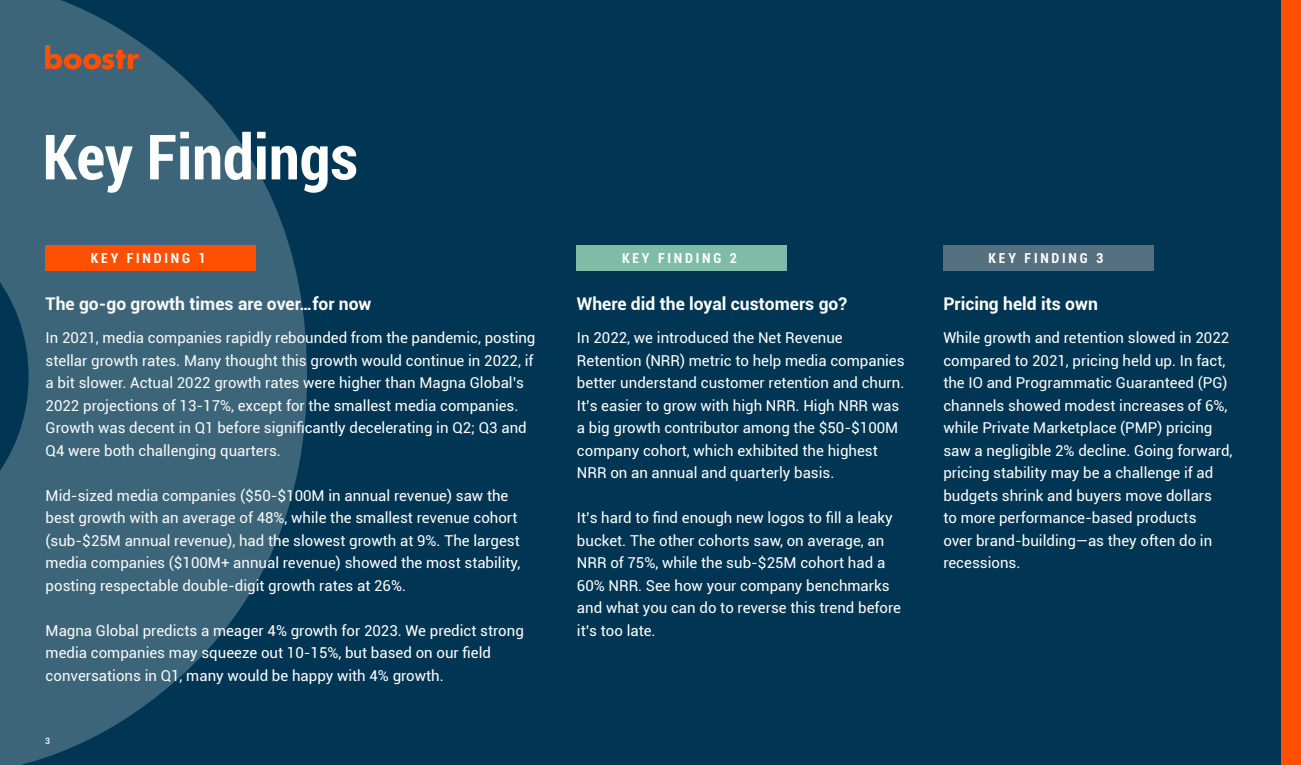
<style>
.page{position:relative;width:1301px;height:765px;background:#fff}
.page>*{position:absolute;margin:0;border:0;box-sizing:border-box;transform-origin:0 0}
.t1{font:700 condensed 62.5px "Roboto";color:#fff}
.t2{font:700 17.5px "Roboto";color:#fff}
.t3{font:15px/22.5px "Roboto";color:#fff}
.t4{font:700 condensed 13.75px "Roboto";letter-spacing:.2em;color:#fff}
.t5{font:500 8.75px "Roboto";color:#fff}
</style>
<div class="page">
<div style="left:0;top:0;width:1281px;height:765px;background:#003653"></div>
<div style="left:1281px;top:0;width:20px;height:765px;background:#fe5000"></div>
<div style="left:577px;top:246px;width:210px;height:25px;background:#7ebca8"></div>
<div style="left:943px;top:246px;width:210px;height:25px;background:#55707e"></div>
<svg style="left:0;top:0;width:307px;height:765px;fill:#3c657a"></svg>
<svg style="left:45px;top:45px;width:94px;height:24px;background:#8f5b45"></svg>
<div style="left:46px;top:246px;width:210px;height:25px;background:#fe5000"></div>
<h1 class="t1" style="left:42px;top:113px;width:317px">Key Findings</h1>
<p class="t4" style="left:91px;top:248px;width:116px">KEY FINDING 1</p>
<p class="t4" style="left:622px;top:248px;width:116px">KEY FINDING 2</p>
<p class="t4" style="left:988px;top:248px;width:116px">KEY FINDING 3</p>
<p class="t2" style="left:46px;top:292px;width:327px">The go-go growth times are over…for now</p>
<p class="t2" style="left:577px;top:292px;width:272px">Where did the loyal customers go?</p>
<p class="t2" style="left:943px;top:292px;width:156px">Pricing held its own</p>
<p class="t3" style="left:46px;top:326px;width:491px">In 2021, media companies rapidly rebounded from the pandemic, posting stellar growth rates. Many thought this growth would continue in 2022, if a bit slower. Actual 2022 growth rates were higher than Magna Global’s 2022 projections of 13-17%, except for the smallest media companies.<br>Growth was decent in Q1 before significantly decelerating in Q2; Q3 and Q4 were both challenging quarters.</p>
<p class="t3" style="left:46px;top:484px;width:476px">Mid-sized media companies ($50-$100M in annual revenue) saw the best growth with an average of 48%, while the smallest revenue cohort (sub-$25M annual revenue), had the slowest growth at 9%. The largest media companies ($100M+ annual revenue) showed the most stability, posting respectable double-digit growth rates at 26%.</p>
<p class="t3" style="left:46px;top:619px;width:480px">Magna Global predicts a meager 4% growth for 2023. We predict strong media companies may squeeze out 10-15%, but based on our field conversations in Q1, many would be happy with 4% growth.</p>
<p class="t5" style="left:45px;top:734px;width:6px">3</p>
<p class="t3" style="left:577px;top:326px;width:329px">In 2022, we introduced the Net Revenue Retention (NRR) metric to help media companies better understand customer retention and churn.<br>It’s easier to grow with high NRR. High NRR was a big growth contributor among the $50-$100M company cohort, which exhibited the highest NRR on an annual and quarterly basis.</p>
<p class="t3" style="left:577px;top:506px;width:325px">It’s hard to find enough new logos to fill a leaky bucket. The other cohorts saw, on average, an NRR of 75%, while the sub-$25M cohort had a 60% NRR. See how your company benchmarks and what you can do to reverse this trend before it’s too late.</p>
<p class="t3" style="left:943px;top:326px;width:291px">While growth and retention slowed in 2022 compared to 2021, pricing held up. In fact, the IO and Programmatic Guaranteed (PG) channels showed modest increases of 6%, while Private Marketplace (PMP) pricing saw a negligible 2% decline. Going forward, pricing stability may be a challenge if ad budgets shrink and buyers move dollars<br>to more performance-based products<br>over brand-building—as they often do in recessions.</p>
</div>
